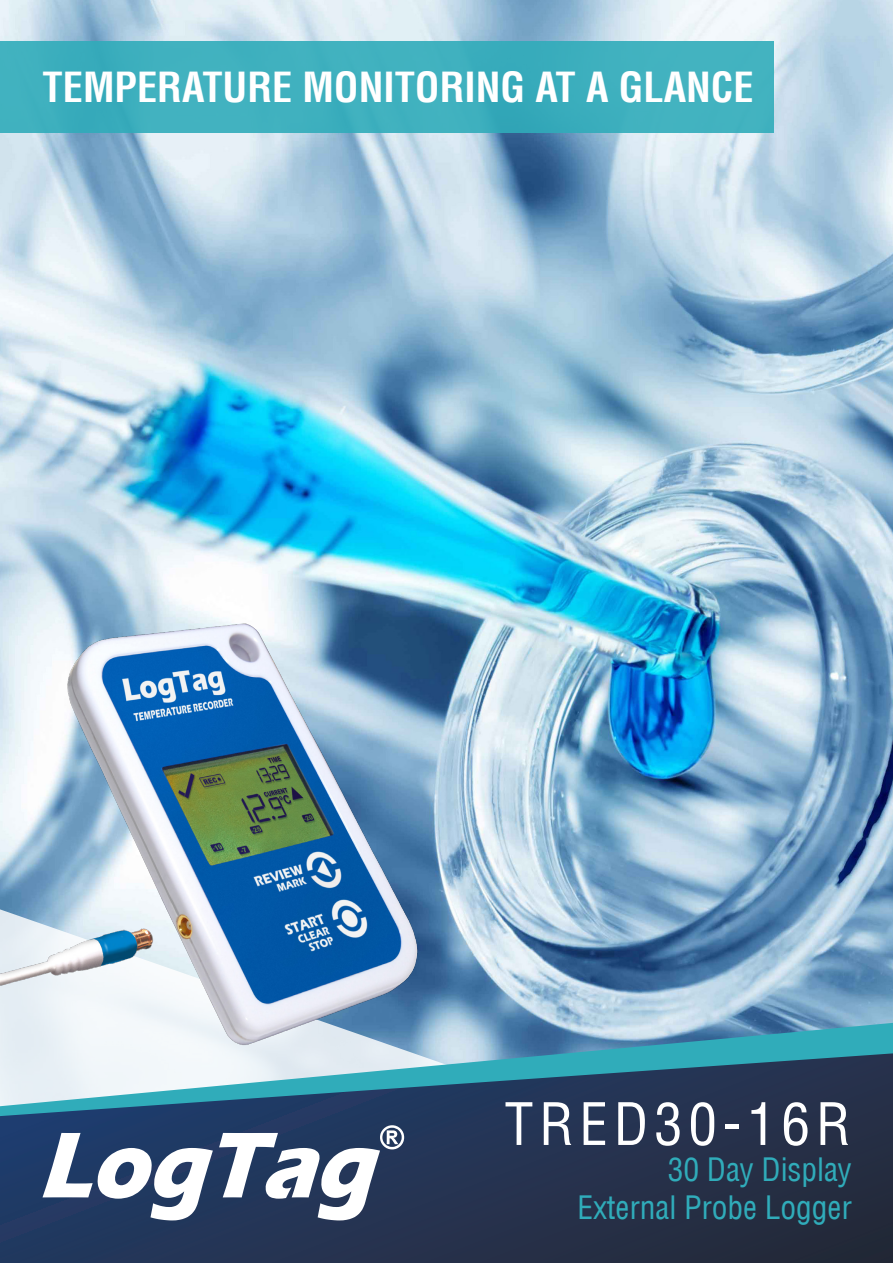
<style>
.page{position:relative;width:893px;height:1263px;background:#fff}
.page>*{position:absolute;margin:0;border:0;box-sizing:border-box;transform-origin:0 0}
.Cover_page_title{font:condensed 57px "Helvetica LT";letter-spacing:.1em;color:#fff}
.Website_Details{font:700 condensed 40.5px "Helvetica LT";color:#fff}
.Website_Details-2{font:condensed 31.5px "Helvetica LT";letter-spacing:-.005em;color:#30acba}
</style>
<div class="page">
<img style="left:0;top:0;width:893px;height:1023px">
<div style="left:0;top:42px;width:774px;height:91px;background:#40b1bf"></div>
<svg style="left:0;top:1023px;width:893px;height:30px"></svg>
<svg style="left:0;top:1053px;width:893px;height:210px"></svg>
<img style="left:1px;top:592px;width:442px;height:488px">
<svg style="left:43px;top:1125px;width:361px;height:95px"></svg>
<p class="Website_Details" style="left:43px;top:62px;width:713px">TEMPERATURE MONITORING AT A GLANCE</p>
<p class="Cover_page_title" style="left:505px;top:1088px;width:347px">TRED30-16R</p>
<p class="Website_Details-2" style="left:668px;top:1150px;width:186px">30 Day Display</p>
<p class="Website_Details-2" style="left:577px;top:1188px;width:276px">External Probe Logger</p>
</div>
